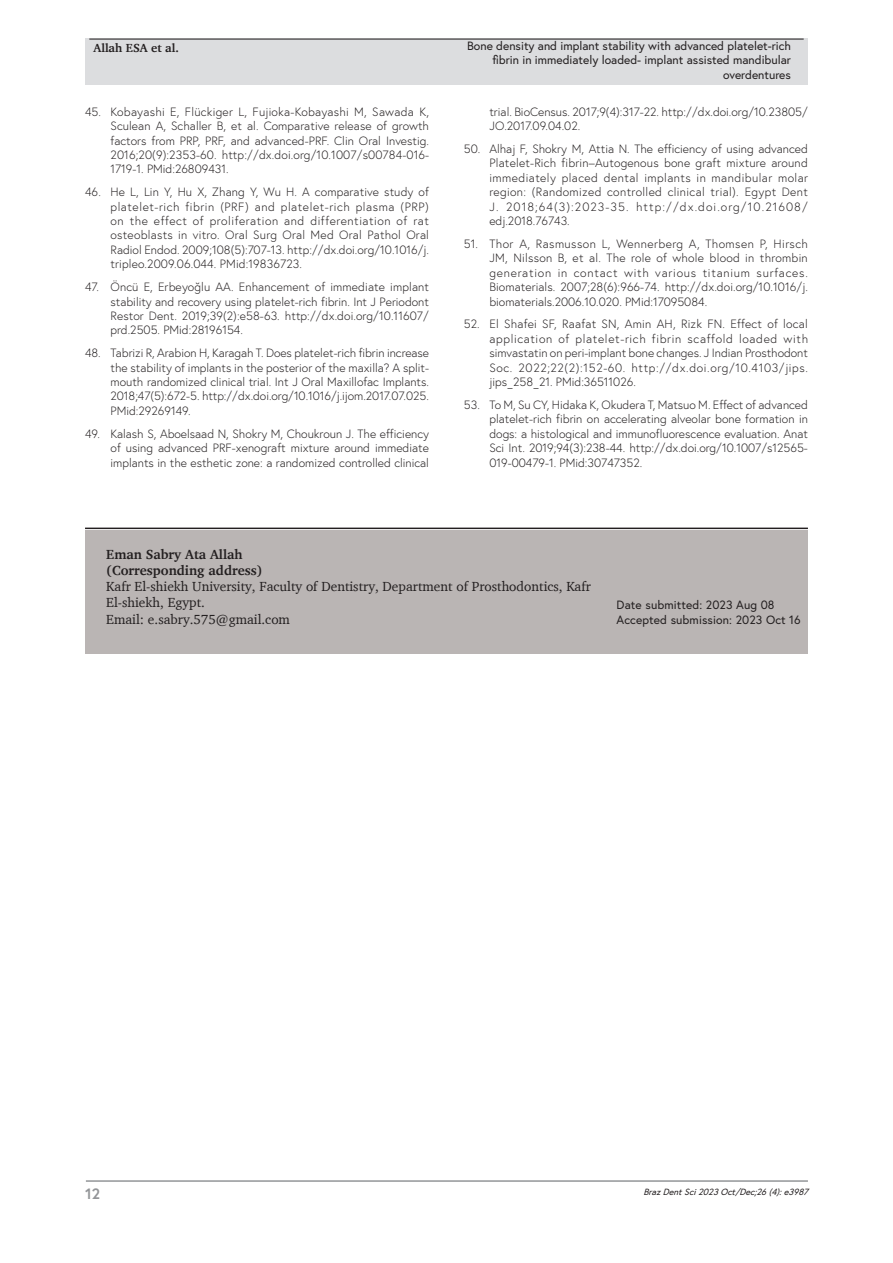
<style>
.page{position:relative;width:893px;height:1263px;background:#fff}
.page>*{position:absolute;margin:0;border:0;box-sizing:border-box;transform-origin:0 0}
.t1{font:700 15px "Europa";color:#939598}
.Correspondence{font:13.5px/16.2px "Charter";color:#231f20}
.Reference{font:300 12px/14.4px "Europa";color:#231f20;text-align:justify}
.History{font:12px/14.4px "Europa";color:#231f20;text-align:right}
.History-2{font:12px "Europa";letter-spacing:-.21em;color:#231f20}
.t2{font:700 12px "Charter";color:#231f20}
.t3{font:italic 9px "Europa";color:#231f20}
.s1{font-weight:700}
</style>
<div class="page">
<hr style="left:86px;top:1180px;width:722px;height:2px;background:#939598">
<div style="left:85px;top:39px;width:723px;height:46px;background:#dcdddf"></div>
<hr style="left:89px;top:39px;width:715px;height:1px;background:#231f20">
<div style="left:623px;top:530px;width:185px;height:124px;background:#bab5b4"></div>
<div style="left:85px;top:530px;width:538px;height:124px;background:#bab5b4"></div>
<hr style="left:85px;top:528px;width:723px;height:1px;background:#231f20">
<p class="t2" style="left:94px;top:41px;width:87px">Allah ESA et al.</p>
<p class="History" style="left:467px;top:38px;width:325px">Bone density and implant stability with advanced platelet-rich fibrin in immediately loaded- implant assisted mandibular overdentures</p>
<p class="Reference" style="left:111px;top:104px;width:320px;text-indent:-26px">45. Kobayashi E, Flückiger L, Fujioka-Kobayashi M, Sawada K, Sculean A, Schaller B, et al. Comparative release of growth factors from PRP, PRF, and advanced-PRF. Clin Oral Investig.<br>2016;20(9):2353-60. http://dx.doi.org/10.1007/s00784-016- 1719-1. PMid:26809431.</p>
<p class="Reference" style="left:111px;top:185px;width:320px;text-indent:-26px">46. He L, Lin Y, Hu X, Zhang Y, Wu H. A comparative study of platelet-rich fibrin (PRF) and platelet-rich plasma (PRP) on the effect of proliferation and differentiation of rat osteoblasts in vitro. Oral Surg Oral Med Oral Pathol Oral Radiol Endod. 2009;108(5):707-13. http://dx.doi.org/10.1016/j. tripleo.2009.06.044. PMid:19836723.</p>
<p class="Reference" style="left:111px;top:280px;width:320px;text-indent:-26px">47. Öncü E, Erbeyoğlu AA. Enhancement of immediate implant stability and recovery using platelet-rich fibrin. Int J Periodont Restor Dent. 2019;39(2):e58-63. http://dx.doi.org/10.11607/ prd.2505. PMid:28196154.</p>
<p class="Reference" style="left:111px;top:346px;width:320px;text-indent:-26px">48. Tabrizi R, Arabion H, Karagah T. Does platelet-rich fibrin increase the stability of implants in the posterior of the maxilla? A split&shy;mouth randomized clinical trial. Int J Oral Maxillofac Implants.<br>2018;47(5):672-5. http://dx.doi.org/10.1016/j.ijom.2017.07.025.<br>PMid:29269149.</p>
<p class="Reference" style="left:111px;top:426px;width:320px;text-indent:-26px">49. Kalash S, Aboelsaad N, Shokry M, Choukroun J. The efficiency of using advanced PRF-xenograft mixture around immediate implants in the esthetic zone: a randomized controlled clinical</p>
<p class="History-2" style="left:463px;top:53px;width:329px">Bonedenstyandimplantstabilitywithadvancedplatelet-richfibrininimmediatelyloaded-implantassis edmandibularoverdentures</p>
<p class="Reference" style="left:489px;top:104px;width:320px">trial. BioCensus. 2017;9(4):317-22. http://dx.doi.org/10.23805/<br>JO.2017.09.04.02.</p>
<p class="Reference" style="left:489px;top:141px;width:320px;text-indent:-26px">50. Alhaj F, Shokry M, Attia N. The efficiency of using advanced Platelet-Rich fibrin–Autogenous bone graft mixture around immediately placed dental implants in mandibular molar region: (Randomized controlled clinical trial). Egypt Dent J. 2018;64(3):2023-35. http://dx.doi.org/10.21608/ edj.2018.76743.</p>
<p class="Reference" style="left:489px;top:236px;width:320px;text-indent:-26px">51. Thor A, Rasmusson L, Wennerberg A, Thomsen P, Hirsch JM, Nilsson B, et al. The role of whole blood in thrombin generation in contact with various titanium surfaces.<br>Biomaterials. 2007;28(6):966-74. http://dx.doi.org/10.1016/j. biomaterials.2006.10.020. PMid:17095084.</p>
<p class="Reference" style="left:489px;top:317px;width:320px;text-indent:-26px">52. El Shafei SF, Raafat SN, Amin AH, Rizk FN. Effect of local application of platelet-rich fibrin scaffold loaded with simvastatin on peri-implant bone changes. J Indian Prosthodont Soc. 2022;22(2):152-60. http://dx.doi.org/10.4103/jips. jips_258_21. PMid:36511026.</p>
<p class="Reference" style="left:489px;top:397px;width:320px;text-indent:-26px">53. To M, Su CY, Hidaka K, Okudera T, Matsuo M. Effect of advanced platelet-rich fibrin on accelerating alveolar bone formation in dogs: a histological and immunofluorescence evaluation. Anat Sci Int. 2019;94(3):238-44. http://dx.doi.org/10.1007/s12565- 019-00479-1. PMid:30747352.</p>
<p class="Correspondence" style="left:106px;top:546px;width:486px"><span class="s1">Eman Sabry Ata Allah<br>(Corresponding address)<br></span>Kafr El-shiekh University, Faculty of Dentistry, Department of Prosthodontics, Kafr El-shiekh, Egypt.<br>Email: e.sabry.575@gmail.com</p>
<p class="History" style="left:617px;top:598px;width:186px;text-align:left">Date submitted: 2023 Aug 08<br>Accepted submission: 2023 Oct 16</p>
<p class="t1" style="left:85px;top:1184px;width:16px">12</p>
<p class="t3" style="left:644px;top:1185px;width:169px">BrazDentSci2023Oct/Dec;26(4):e3987</p>
</div>
